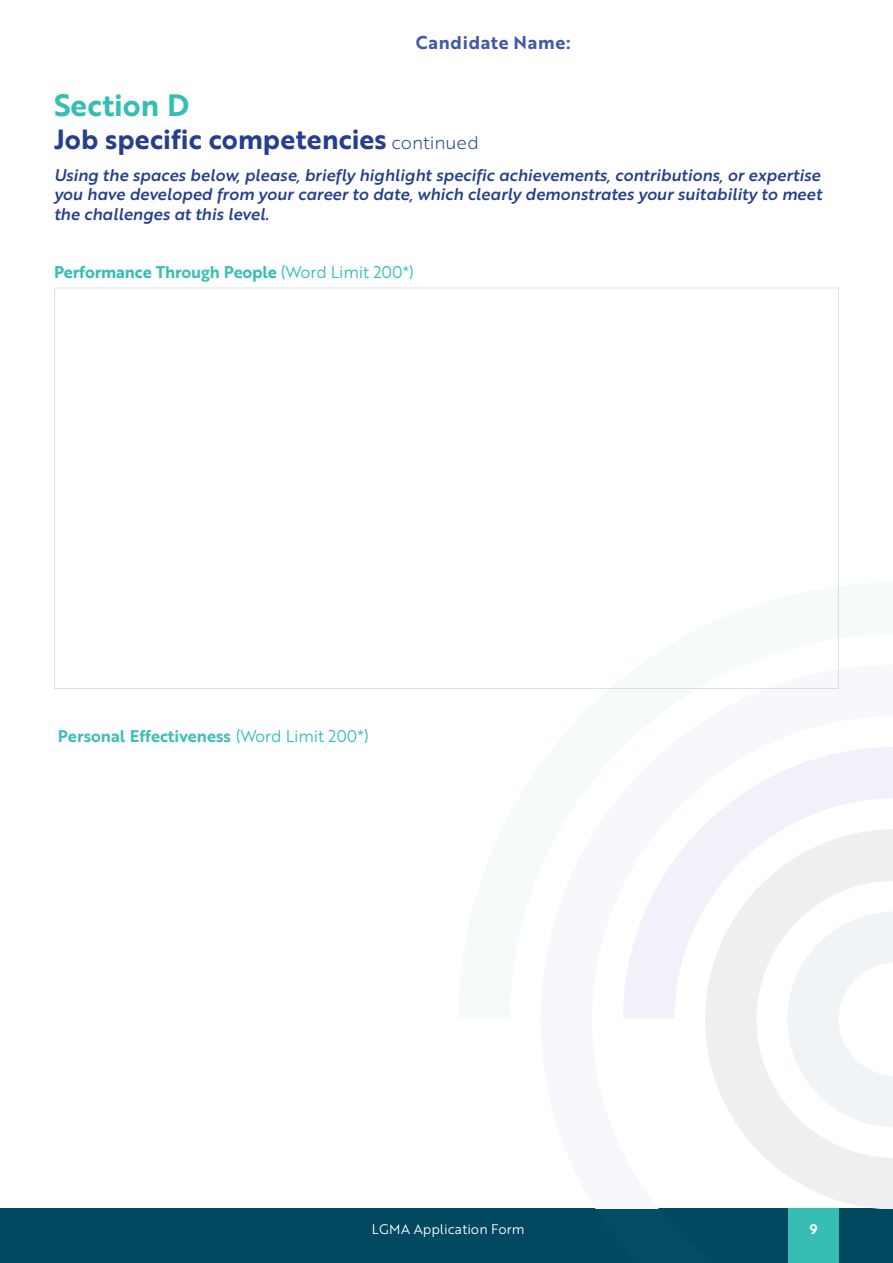
<style>
.page{position:relative;width:893px;height:1263px;background:#fff}
.page>*{position:absolute;margin:0;border:0;box-sizing:border-box;transform-origin:0 0}
.t1{font:30px "Brother 1816 Bold";color:#36beb5}
.t2{font:27px "Brother 1816 Bold";color:#253f8e}
.t3{font:18px "Brother 1816 Bold";letter-spacing:.04em;color:#4259a7}
.t4{font:16.5px/19.8px "Brother 1816 Medium Italic";color:#253f8e;text-align:justify}
.t5{font:16.5px "Brother 1816 Bold";letter-spacing:-.01em;color:#36beb5}
.t6{font:16.5px "Brother 1816 Bold";color:#41bfb6}
.t7{font:13.5px "Brother 1816 Book";color:#fff}
.t8{font:13.5px "Brother 1816 Bold";color:#fff}
.s1{font-family:"Brother 1816 Light";font-size:18px}
.s2{color:#41bfb6}
.s3{font-family:"Brother 1816 Book"}
.s4{font-family:"Brother 1816";font-weight:700}
.s5{font-family:"Brother 1816 Book";color:#36beb5}
</style>
<div class="page">
<div style="left:0;top:1209px;width:893px;height:54px;background:#004960"></div>
<div style="left:788px;top:1209px;width:51px;height:54px;background:#36beb5"></div>
<svg style="left:541px;top:1018px;width:352px;height:191px"></svg>
<svg style="left:459px;top:583px;width:434px;height:435px"></svg>
<svg style="left:54px;top:288px;width:785px;height:401px"></svg>
<svg style="left:610px;top:586px;width:229px;height:103px"></svg>
<p class="t3" style="left:416px;top:29px;width:156px">Candidate Name:</p>
<h1 class="t1" style="left:54px;top:83px;width:137px">Section D</h1>
<h2 class="t2" style="left:54px;top:118px;width:426px">Job specific competencies <span class="s1">continued</span></h2>
<p class="t4" style="left:54px;top:164px;width:770px">Using the spaces below, please, briefly highlight specific achievements, contributions, or expertise you have developed from your career to date, which clearly demonstrates your suitability to meet the challenges at this level.</p>
<p class="t5" style="left:54px;top:259px;width:361px">Performance Thr<span class="s2">ough Pe</span>ople <span class="s3">(Word Limit 200*)</span></p>
<p class="t6" style="left:58px;top:723px;width:312px">Personal Effectivenes<span class="s4">s</span> <span class="s5">(Word Limit 200*)</span></p>
<p class="t7" style="left:372px;top:1219px;width:154px">LGMA Application Form</p>
<p class="t8" style="left:810px;top:1219px;width:9px">9</p>
</div>
